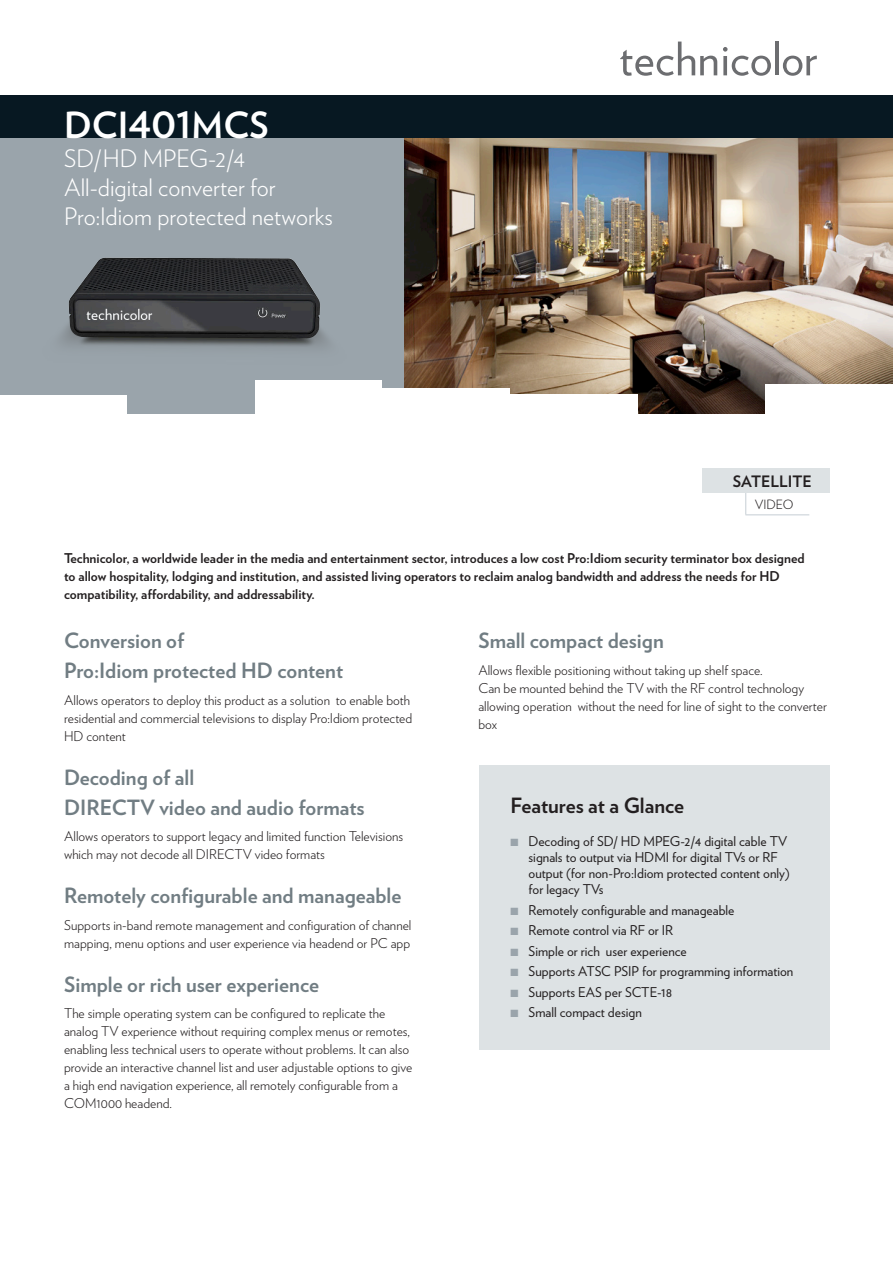
<style>
.page{position:relative;width:893px;height:1263px;background:#fff}
.page>*{position:absolute;margin:0;border:0;box-sizing:border-box;transform-origin:0 0}
.t1{font:700 36px "Verlag";color:#fff}
.t2{font:300 24px/28.8px "Verlag";color:#fff}
.t3{font:700 21px/30px "Verlag";color:#717d83}
.t4{font:700 21px "Verlag";color:#231f20}
.t5{font:700 15.75px "Verlag";letter-spacing:-.005em;color:#231f20}
.t6{font:300 13.5px/18px "Verlag";color:#231f20}
.t7{font:13.5px/16.2px "Verlag";color:#231f20}
.t8{font:700 13.5px/18px "Verlag";color:#231f20}
.t9{font:300 12.75px "Verlag";color:#231f20}
.s1{font-style:inherit}
.s2{color:#9aa4ab}
</style>
<div class="page">
<img style="left:404px;top:138px;width:488px;height:276px">
<div style="left:765px;top:385px;width:128px;height:53px;background:#fff"></div>
<div style="left:383px;top:388px;width:127px;height:50px;background:#fff"></div>
<div style="left:510px;top:394px;width:128px;height:44px;background:#fff"></div>
<div style="left:0;top:96px;width:128px;height:298px;background:#9aa4ab"></div>
<div style="left:255px;top:96px;width:128px;height:284px;background:#9aa4ab"></div>
<div style="left:128px;top:96px;width:127px;height:318px;background:#9aa4ab"></div>
<div style="left:479px;top:766px;width:350px;height:284px;background:#dde2e4"></div>
<div style="left:0;top:96px;width:893px;height:42px;background:#071822"></div>
<svg style="left:745px;top:493px;width:1px;height:21px"></svg>
<hr style="left:745px;top:514px;width:64px;height:1px;background:#c6ced4">
<div style="left:702px;top:468px;width:127px;height:25px;background:#dde2e4"></div>
<svg style="left:620px;top:42px;width:97px;height:34px"></svg>
<svg style="left:723px;top:47px;width:48px;height:29px"></svg>
<hr style="left:775px;top:42px;width:4px;height:33px;background:#6c6d70">
<svg style="left:783px;top:56px;width:34px;height:20px"></svg>
<img style="left:0;top:145px;width:501px;height:269px">
<h1 class="t1" style="left:64px;top:97px;width:206px">DCI401<span class="s1">MCS</span></h1>
<h2 class="t2" style="left:64px;top:143px;width:270px">SD/HD MPEG-2/4<br>All-digital converter for<br>Pro:Idiom protected networks</h2>
<p class="t5" style="left:733px;top:468px;width:63px">Sate llite</p>
<p class="t9" style="left:755px;top:495px;width:40px">VIDEO</p>
<p class="t8" style="left:64px;top:548px;width:742px">Technicolor, a worldwide leader in the media and entertainment sector, introduces a low cost Pro:Idiom security terminator box designed to allow hospitality, lodging and institution, and assisted living operators to reclaim analog bandwidth and address the needs for HD compatibility, affordability, and addressability.</p>
<h3 class="t3" style="left:64px;top:625px;width:281px">Conversion of<br>Pro:Idiom protected HD content</h3>
<p class="t6" style="left:64px;top:690px;width:350px">Allows operators to deploy this product as a solution to enable both residential and commercial televisions to display Pro:Idiom protected<br>HD content</p>
<h3 class="t3" style="left:64px;top:761px;width:302px">Decoding of all<br>DIRECTV video and audio formats</h3>
<p class="t6" style="left:64px;top:827px;width:341px">Allows operators to support legacy and limited function Televisions which may not decode all DIRECTV video formats</p>
<h3 class="t3" style="left:64px;top:880px;width:339px">Remotely configurable and manageable</h3>
<p class="t6" style="left:64px;top:915px;width:349px">Supports in-band remote management and configuration of channel mapping, menu options and user experience via headend or PC app</p>
<h3 class="t3" style="left:64px;top:968px;width:256px">Simple or rich user experience</h3>
<p class="t6" style="left:64px;top:1004px;width:350px">The simple operating system can be configured to replicate the analog TV experience without requiring complex menus or remotes, enabling less technical users to operate without problems. It can also provide an interactive channel list and user adjustable options to give a high end navigation experience, all remotely configurable from a COM1000 headend.</p>
<h3 class="t3" style="left:478px;top:625px;width:187px">Small compact design</h3>
<p class="t6" style="left:478px;top:660px;width:350px">Allows flexible positioning without taking up shelf space.<br>Can be mounted behind the TV with the RF control technology allowing operation without the need for line of sight to the converter box</p>
<h3 class="t4" style="left:511px;top:788px;width:175px">Features at a Glance</h3>
<p class="t7" style="left:529px;top:832px;width:263px;text-indent:-18px"><span class="s2">■</span> Decoding of SD/ HD MPEG-2/4 digital cable TV signals to output via HDMI for digital TVs or RF output (for non-Pro:Idiom protected content only) for legacy TVs</p>
<p class="t7" style="left:511px;top:901px;width:225px"><span class="s2">■</span> Remotely configurable and manageable</p>
<p class="t7" style="left:511px;top:922px;width:164px"><span class="s2">■</span> Remote control via RF or IR</p>
<p class="t7" style="left:511px;top:942px;width:178px"><span class="s2">■</span> Simple or rich user experience</p>
<p class="t7" style="left:511px;top:963px;width:284px"><span class="s2">■</span> Supports ATSC PSIP for programming information</p>
<p class="t7" style="left:511px;top:983px;width:163px"><span class="s2">■</span> Supports EAS per SCTE-18</p>
<p class="t7" style="left:511px;top:1003px;width:133px"><span class="s2">■</span> Small compact design</p>
</div>
